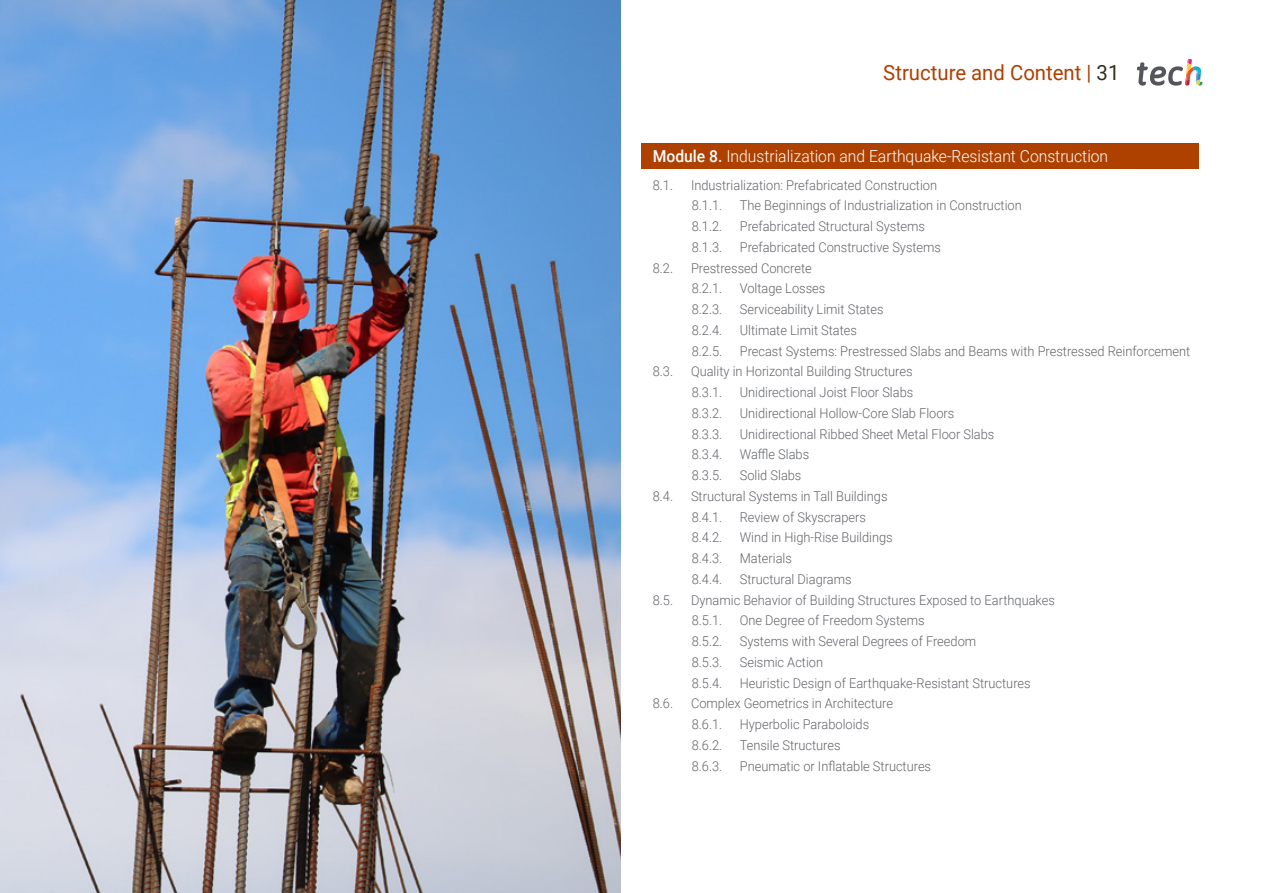
<style>
.page{position:relative;width:1263px;height:893px;background:#fff}
.page>*{position:absolute;margin:0;border:0;box-sizing:border-box;transform-origin:0 0}
.t1{font:21px "Roboto";color:#ae4000}
.t2{font:300 16.5px "Roboto";color:#fff;scale:.95 1}
.t3{font:300 13.5px/20.7px "Roboto";color:#61646a;scale:.95 1}
.s1{color:#312e20}
.s2{font-weight:500}
</style>
<div class="page">
<svg style="left:1137px;top:59px;width:65px;height:27px"></svg>
<div style="left:642px;top:144px;width:557px;height:25px;background:#ae4000"></div>
<img style="left:0;top:0;width:621px;height:893px">
<h1 class="t1" style="left:883px;top:57px;width:238px">Structure and Content | <span class="s1">31</span></h1>
<p class="t2" style="left:653px;top:145px;width:481px"><span class="s2">Module 8.</span> Industrialization and Earthquake-Resistant Construction</p>
<p class="t3" style="left:653px;top:174px;width:23px">8.1.</p>
<p class="t3" style="left:691px;top:174px;width:261px">Industrialization: Prefabricated Construction<br>8.1.1.</p>
<p class="t3" style="left:740px;top:195px;width:298px">The Beginnings of Industrialization in Construction</p>
<p class="t3" style="left:692px;top:215px;width:34px">8.1.2.</p>
<p class="t3" style="left:740px;top:215px;width:196px">Prefabricated Structural Systems</p>
<p class="t3" style="left:692px;top:236px;width:34px">8.1.3.</p>
<p class="t3" style="left:740px;top:236px;width:213px">Prefabricated Constructive Systems</p>
<p class="t3" style="left:653px;top:257px;width:23px">8.2.</p>
<p class="t3" style="left:691px;top:257px;width:129px">Prestressed Concrete<br>8.2.1.</p>
<p class="t3" style="left:740px;top:278px;width:92px">Voltage Losses</p>
<p class="t3" style="left:692px;top:298px;width:34px">8.2.3.</p>
<p class="t3" style="left:740px;top:298px;width:153px">Serviceability Limit States</p>
<p class="t3" style="left:692px;top:319px;width:34px">8.2.4.</p>
<p class="t3" style="left:740px;top:319px;width:125px">Ultimate Limit States</p>
<p class="t3" style="left:692px;top:340px;width:34px">8.2.5.</p>
<p class="t3" style="left:740px;top:340px;width:476px">Precast Systems: Prestressed Slabs and Beams with Prestressed Reinforcement</p>
<p class="t3" style="left:653px;top:361px;width:23px">8.3.</p>
<p class="t3" style="left:691px;top:361px;width:235px">Quality in Horizontal Building Structures<br>8.3.1.</p>
<p class="t3" style="left:740px;top:381px;width:184px">Unidirectional Joist Floor Slabs</p>
<p class="t3" style="left:692px;top:402px;width:34px">8.3.2.</p>
<p class="t3" style="left:740px;top:402px;width:227px">Unidirectional Hollow-Core Slab Floors</p>
<p class="t3" style="left:692px;top:423px;width:34px">8.3.3.</p>
<p class="t3" style="left:740px;top:423px;width:269px">Unidirectional Ribbed Sheet Metal Floor Slabs</p>
<p class="t3" style="left:692px;top:444px;width:34px">8.3.4.</p>
<p class="t3" style="left:740px;top:444px;width:75px">Waffle Slabs</p>
<p class="t3" style="left:692px;top:464px;width:34px">8.3.5.</p>
<p class="t3" style="left:740px;top:464px;width:66px">Solid Slabs</p>
<p class="t3" style="left:653px;top:485px;width:23px">8.4.</p>
<p class="t3" style="left:691px;top:485px;width:208px">Structural Systems in Tall Buildings<br>8.4.1.</p>
<p class="t3" style="left:740px;top:506px;width:134px">Review of Skyscrapers</p>
<p class="t3" style="left:692px;top:527px;width:34px">8.4.2.</p>
<p class="t3" style="left:740px;top:527px;width:163px">Wind in High-Rise Buildings</p>
<p class="t3" style="left:692px;top:547px;width:34px">8.4.3.</p>
<p class="t3" style="left:740px;top:547px;width:56px">Materials</p>
<p class="t3" style="left:692px;top:568px;width:34px">8.4.4.</p>
<p class="t3" style="left:740px;top:568px;width:119px">Structural Diagrams</p>
<p class="t3" style="left:653px;top:589px;width:23px">8.5.</p>
<p class="t3" style="left:691px;top:589px;width:384px">Dynamic Behavior of Building Structures Exposed to Earthquakes<br>8.5.1.</p>
<p class="t3" style="left:740px;top:610px;width:196px">One Degree of Freedom Systems</p>
<p class="t3" style="left:692px;top:630px;width:34px">8.5.2.</p>
<p class="t3" style="left:740px;top:630px;width:250px">Systems with Several Degrees of Freedom</p>
<p class="t3" style="left:692px;top:651px;width:34px">8.5.3.</p>
<p class="t3" style="left:740px;top:651px;width:89px">Seismic Action</p>
<p class="t3" style="left:692px;top:672px;width:34px">8.5.4.</p>
<p class="t3" style="left:740px;top:672px;width:308px">Heuristic Design of Earthquake-Resistant Structures</p>
<p class="t3" style="left:653px;top:693px;width:23px">8.6.</p>
<p class="t3" style="left:691px;top:693px;width:214px">Complex Geometrics in Architecture<br>8.6.1.</p>
<p class="t3" style="left:740px;top:713px;width:138px">Hyperbolic Paraboloids</p>
<p class="t3" style="left:692px;top:734px;width:34px">8.6.2.</p>
<p class="t3" style="left:740px;top:734px;width:108px">Tensile Structures</p>
<p class="t3" style="left:692px;top:755px;width:34px">8.6.3.</p>
<p class="t3" style="left:740px;top:755px;width:203px">Pneumatic or Inflatable Structures</p>
</div>
